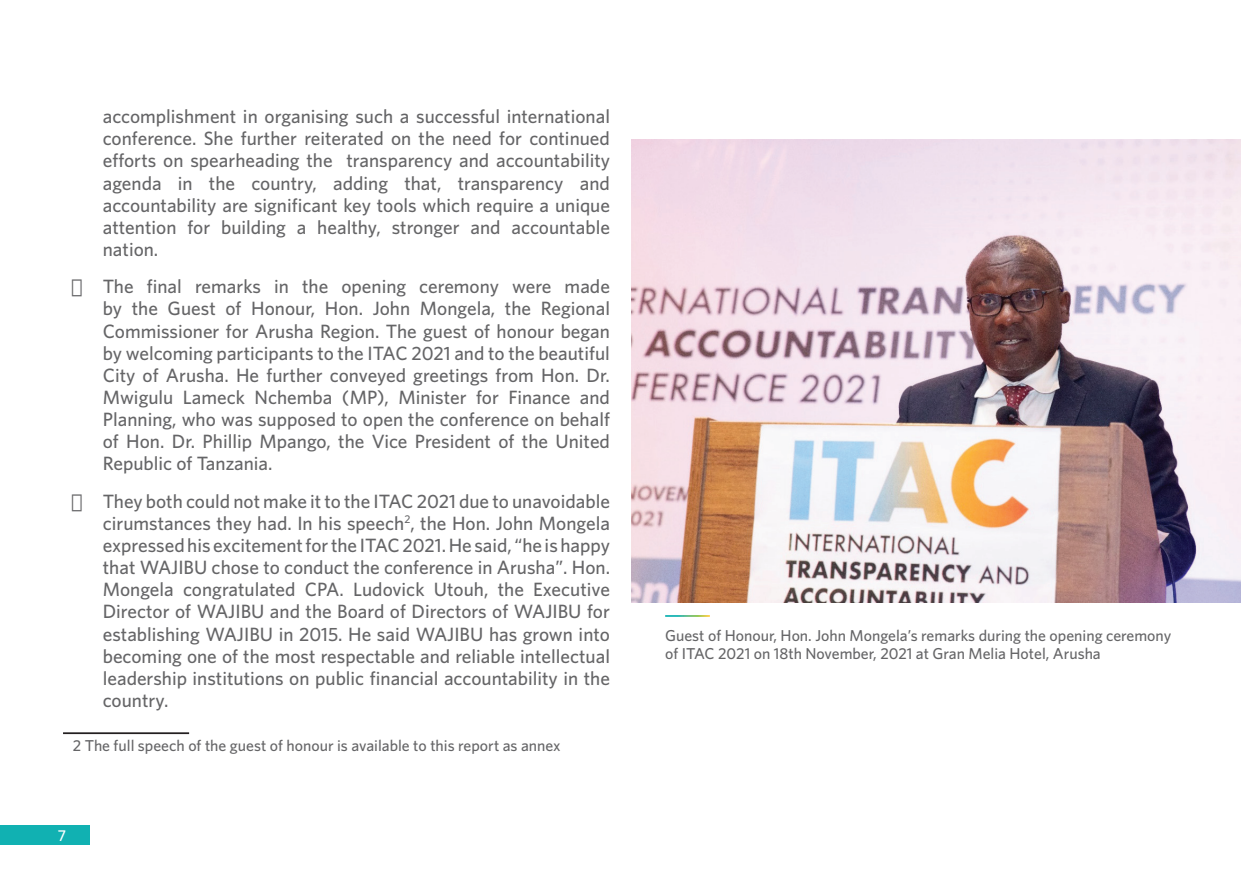
<style>
.page{position:relative;width:1241px;height:874px;background:#fff}
.page>*{position:absolute;margin:0;border:0;box-sizing:border-box;transform-origin:0 0}
.t1{font:500 19.25px/22.1px "Whitney";color:#656567;text-align:justify}
.t2{font:500 15.75px/18px "Whitney";color:#656567}
.t3{font:500 15.75px "Whitney";color:#fff}
</style>
<div class="page">
<div style="left:0;top:824px;width:89px;height:20px;background:#11b1b2"></div>
<hr style="left:63px;top:732px;width:126px;height:1px;background:#231f20">
<img style="left:631px;top:139px;width:609px;height:463px">
<p class="t1" style="left:103px;top:105px;width:508px">accomplishment in organising such a successful international conference. She further reiterated on the need for continued efforts on spearheading the transparency and accountability agenda in the country, adding that, transparency and accountability are significant key tools which require a unique attention for building a healthy, stronger and accountable nation.</p>
<p class="t1" style="left:103px;top:275px;width:508px;text-indent:-31px">• The final remarks in the opening ceremony were made by the Guest of Honour, Hon. John Mongela, the Regional Commissioner for Arusha Region. The guest of honour began by welcoming participants to the ITAC 2021 and to the beautiful City of Arusha. He further conveyed greetings from Hon. Dr.<br>Mwigulu Lameck Nchemba (MP), Minister for Finance and Planning, who was supposed to open the conference on behalf of Hon. Dr. Phillip Mpango, the Vice President of the United Republic of Tanzania.</p>
<p class="t1" style="left:103px;top:489px;width:508px;text-indent:-31px">• They both could not make it to the ITAC 2021 due to unavoidable cirumstances they had. In his speech<sup>2</sup>, the Hon. John Mongela expressed his excitement for the ITAC 2021. He said, “he is happy that WAJIBU chose to conduct the conference in Arusha”. Hon.<br>Mongela congratulated CPA. Ludovick Utouh, the Executive Director of WAJIBU and the Board of Directors of WAJIBU for establishing WAJIBU in 2015. He said WAJIBU has grown into becoming one of the most respectable and reliable intellectual leadership institutions on public financial accountability in the country.</p>
<p class="t2" style="left:73px;top:736px;width:489px">2 The full speech of the guest of honour is available to this report as annex</p>
<p class="t3" style="left:58px;top:825px;width:10px">7</p>
<p class="t2" style="left:665px;top:625px;width:507px">Guest of Honour, Hon. John Mongela’s remarks during the opening ceremony of ITAC 2021 on 18th November, 2021 at Gran Melia Hotel, Arusha</p>
</div>
